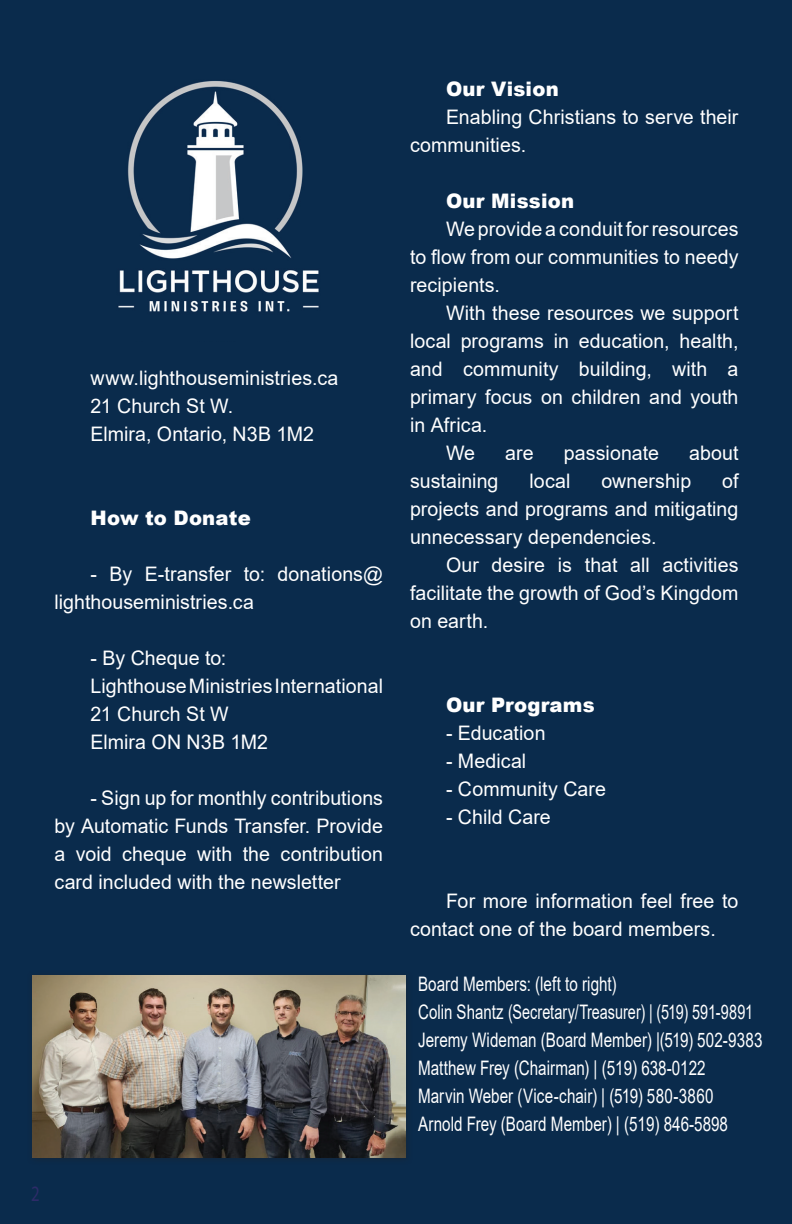
<style>
.page{position:relative;width:792px;height:1224px;background:#0a2b4c}
.page>*{position:absolute;margin:0;border:0;box-sizing:border-box;transform-origin:0 0}
.t1{font:22px "Myriad Pro";color:#2d2b68;scale:.76 1}
.t2{font:20px/28px "Arial";letter-spacing:.005em;color:#fff}
.t3{font:20px/28px "Arial";letter-spacing:.005em;color:#fff;scale:.76 1}
.t4{font:900 20px "Arial";letter-spacing:.01em;color:#fff}
</style>
<div class="page">
<img style="left:118px;top:81px;width:201px;height:231px">
<div style="left:27px;top:970px;width:387px;height:196px;background:#231f20;opacity:.43"></div>
<img style="left:32px;top:975px;width:373px;height:182px">
<p class="t2" style="left:91px;top:363px;width:249px">www.lighthouseministries.ca<br>21 Church St W.<br>Elmira, Ontario, N3B 1M2</p>
<p class="t4" style="left:91px;top:503px;width:162px">How to Donate</p>
<p class="t2" style="left:55px;top:559px;width:330px;text-indent:36px">- By E-transfer to: donations@ lighthouseministries.ca</p>
<p class="t2" style="left:91px;top:643px;width:294px">- By Cheque to:<br>Lighthouse Ministries International<br>21 Church St W<br>Elmira ON N3B 1M2</p>
<p class="t2" style="left:55px;top:783px;width:330px;text-align:justify;text-indent:36px">- Sign up for monthly contributions by Automatic Funds Transfer. Provide a void cheque with the contribution card included with the newsletter</p>
<p class="t1" style="left:31px;top:1180px;width:13px">2</p>
<p class="t4" style="left:446px;top:75px;width:114px">Our Vision</p>
<p class="t2" style="left:410px;top:103px;width:330px;text-indent:36px">Enabling Christians to serve their communities.</p>
<p class="t4" style="left:446px;top:187px;width:130px">Our Mission</p>
<p class="t2" style="left:410px;top:215px;width:330px;text-align:justify;text-indent:36px">We provide a conduit for resources to flow from our communities to needy recipients.</p>
<p class="t2" style="left:446px;top:299px;width:294px">With these resources we support</p>
<p class="t2" style="left:410px;top:327px;width:330px">local programs in education, health,</p>
<p class="t2" style="left:410px;top:355px;width:330px">and community building, with a</p>
<p class="t2" style="left:410px;top:383px;width:330px">primary focus on children and youth</p>
<p class="t2" style="left:410px;top:411px;width:79px">in Africa.</p>
<p class="t2" style="left:446px;top:439px;width:31px">We</p>
<p class="t2" style="left:505px;top:439px;width:30px">are</p>
<p class="t2" style="left:564px;top:439px;width:97px">passionate</p>
<p class="t2" style="left:689px;top:439px;width:51px">about</p>
<p class="t2" style="left:410px;top:467px;width:90px">sustaining</p>
<p class="t2" style="left:530px;top:467px;width:42px">local</p>
<p class="t2" style="left:601px;top:467px;width:91px">ownership</p>
<p class="t2" style="left:410px;top:467px;width:330px;text-align:justify;text-indent:312px">of projects and programs and mitigating unnecessary dependencies.</p>
<p class="t2" style="left:410px;top:551px;width:330px;text-align:justify;text-indent:36px">Our desire is that all activities facilitate the growth of God’s Kingdom on earth.</p>
<p class="t4" style="left:446px;top:691px;width:150px">Our Programs</p>
<p class="t2" style="left:446px;top:719px;width:101px">- Education</p>
<p class="t2" style="left:446px;top:747px;width:82px">- Medical</p>
<p class="t2" style="left:446px;top:775px;width:162px">- Community Care</p>
<p class="t2" style="left:446px;top:803px;width:106px">- Child Care</p>
<p class="t2" style="left:410px;top:887px;width:330px;text-indent:36px">For more information feel free to contact one of the board members.</p>
<p class="t3" style="left:418px;top:970px;width:455px">Board Members: (left to right)<br>Colin Shantz (Secretary/Treasurer) | (519) 591-9891<br>Jeremy Wideman (Board Member) |(519) 502-9383<br>Matthew Frey (Chairman) | (519) 638-0122<br>Marvin Weber (Vice-chair) | (519) 580-3860<br>Arnold Frey (Board Member) | (519) 846-5898</p>
</div>
